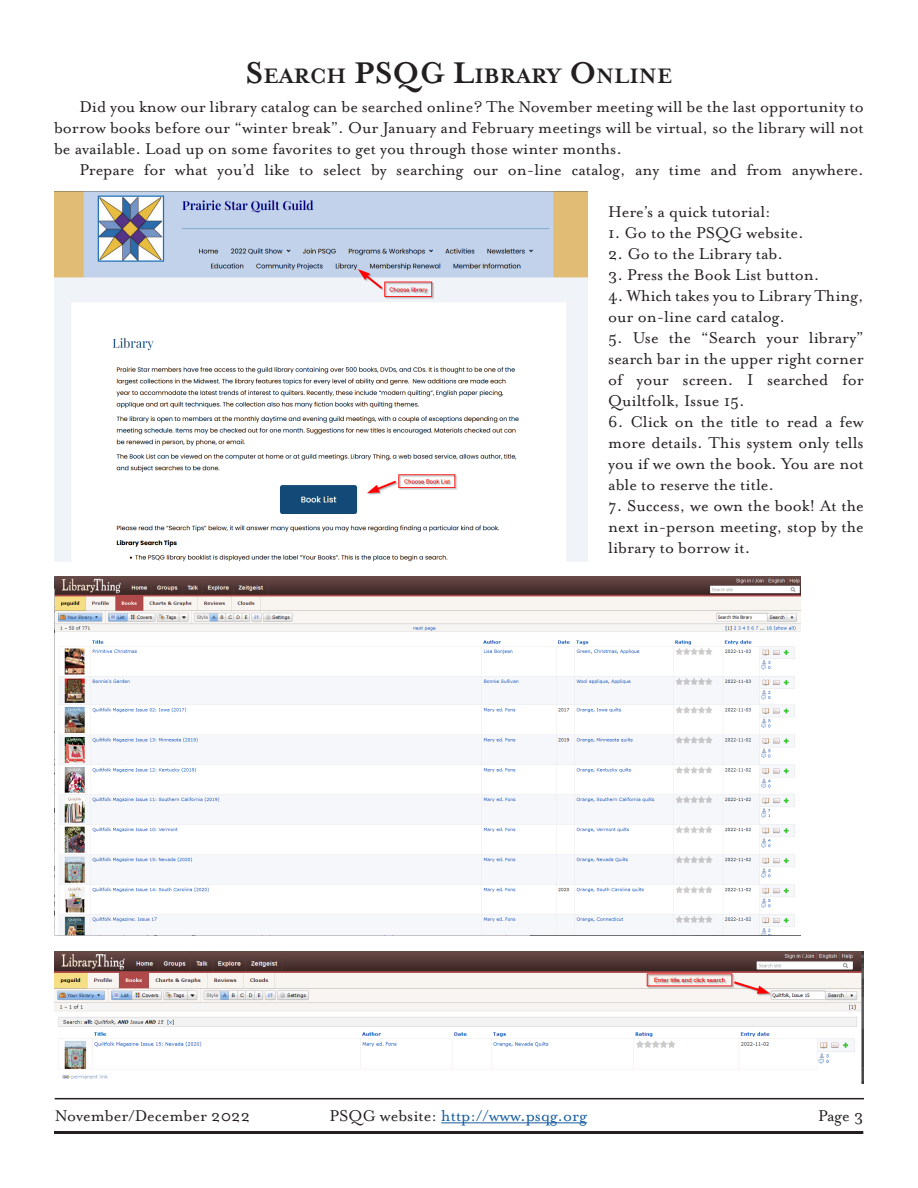
<style>
.page{position:relative;width:918px;height:1188px;background:#fff}
.page>*{position:absolute;margin:0;border:0;box-sizing:border-box;transform-origin:0 0}
.Headline{font:700 24px "Mrs Eaves OT";color:#231f20}
.Body_copy{font:18px/21px "Mrs Eaves OT";color:#231f20;text-align:justify}
.t1{font:18px "Mrs Eaves OT";color:#175d9e}
.s1{font-size:34.35px}
.s2{color:#231f20}
</style>
<div class="page">
<hr style="left:441px;top:1123px;width:146px;height:1px;background:#175d9e">
<hr style="left:55px;top:1098px;width:809px;height:1px;background:#231f20">
<hr style="left:54px;top:1131px;width:809px;height:3px;background:#231f20">
<img style="left:54px;top:191px;width:534px;height:370px">
<img style="left:54px;top:577px;width:747px;height:358px">
<img style="left:54px;top:952px;width:810px;height:132px">
<p class="Headline" style="left:246px;top:63px;width:428px"><span class="s1">S</span>EARCH <span class="s1">PSQG L</span>IBRARY <span class="s1">O</span> NLINE</p>
<p class="Body_copy" style="left:54px;top:97px;width:811px;text-indent:26px">Did you know our library catalog can be searched online? The November meeting will be the last opportunity to borrow books before our “winter break”. Our January and February meetings will be virtual, so the library will not be available. Load up on some favorites to get you through those winter months.</p>
<p class="Body_copy" style="left:80px;top:160px;width:786px">Prepare for what you’d like to select by searching our on-line catalog, any time and from anywhere.</p>
<p class="Body_copy" style="left:608px;top:202px;width:164px">Here’s a quick tutorial:</p>
<p class="Body_copy" style="left:608px;top:223px;width:197px">1. Go to the PSQG website.</p>
<p class="Body_copy" style="left:608px;top:244px;width:176px">2. Go to the Library tab.</p>
<p class="Body_copy" style="left:608px;top:265px;width:213px">3. Press the Book List button.</p>
<p class="Body_copy" style="left:608px;top:286px;width:257px">4. Which takes you to Library Thing, our on-line card catalog.</p>
<p class="Body_copy" style="left:608px;top:328px;width:257px">5. Use the “Search your library” search bar in the upper right corner of your screen. I searched for Quiltfolk, Issue 15.</p>
<p class="Body_copy" style="left:608px;top:412px;width:257px">6. Click on the title to read a few more details. This system only tells you if we own the book. You are not able to reserve the title.</p>
<p class="Body_copy" style="left:608px;top:496px;width:257px">7. Success, we own the book! At the next in-person meeting, stop by the library to borrow it.</p>
<p class="Body_copy" style="left:55px;top:1106px;width:197px">November/December 2022</p>
<p class="t1" style="left:329px;top:1106px;width:259px"><span class="s2">PSQG website:</span> http://www.psqg.org</p>
<p class="Body_copy" style="left:818px;top:1106px;width:47px">Page 3</p>
</div>
